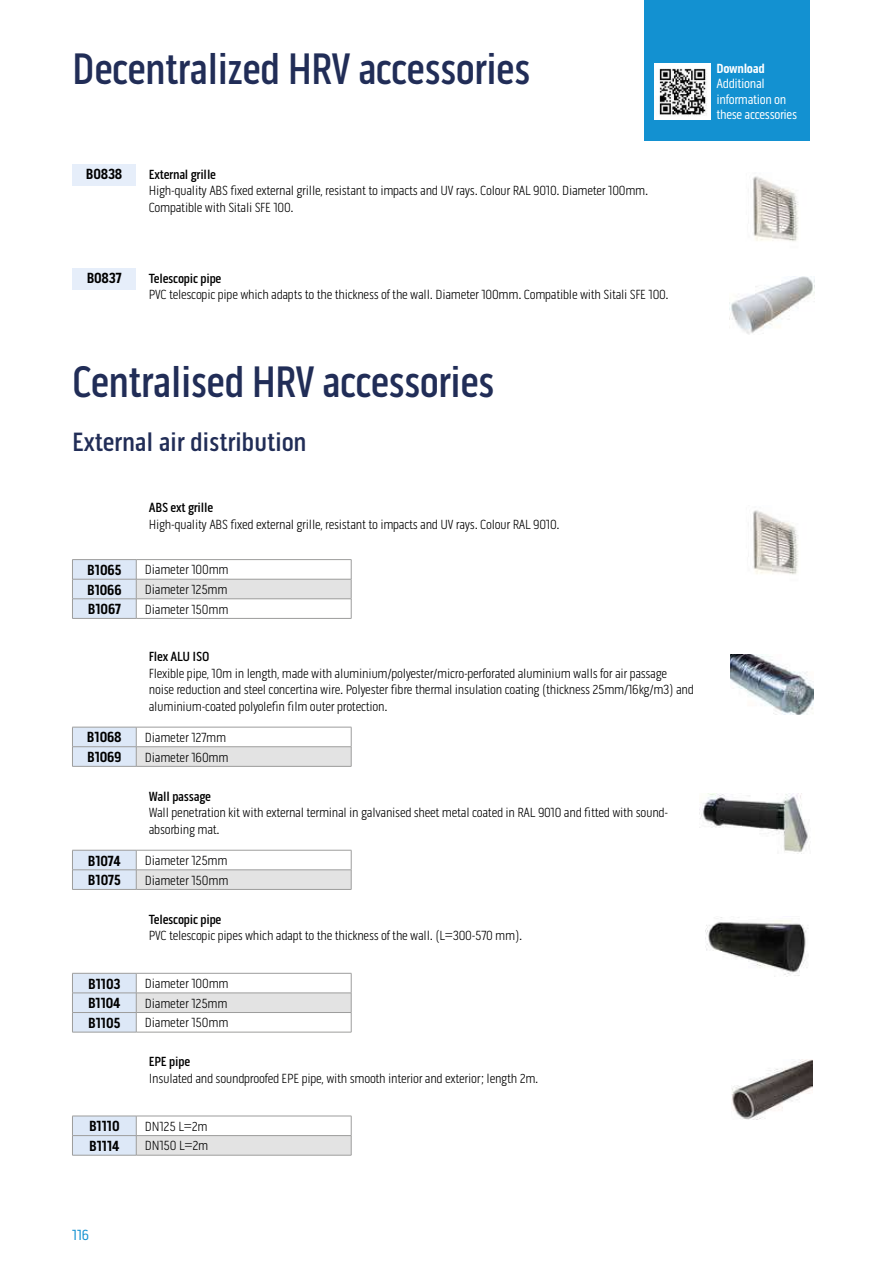
<style>
.page{position:relative;width:893px;height:1263px;background:#fff}
.page>*{position:absolute;margin:0;border:0;box-sizing:border-box;transform-origin:0 0}
.t1{font:500 45px "Pill Gothic 300 mg";letter-spacing:-.02em;color:#212d57;scale:.95 1}
.t2{font:500 27px "Pill Gothic 300 mg";letter-spacing:-.01em;color:#212d57}
.t3{font:700 15px "Pill Gothic 300 mg";letter-spacing:-.015em;color:#000}
.t4{font:15px "Pill Gothic 300 mg";color:#1391d1}
.t5{font:300 13.5px/16.5px "Pill Gothic 300 mg";letter-spacing:-.02em;color:#000}
.t6{font:500 13.5px "Pill Gothic 300 mg";letter-spacing:-.02em;color:#000}
.t7{font:13.5px/15.3px "Pill Gothic 300 mg";letter-spacing:-.025em;color:#fff}
.t8{font:700 13.5px "Pill Gothic 300 mg";letter-spacing:-.025em;color:#fff}
</style>
<div class="page">
<div style="left:644px;top:0;width:166px;height:140px;background:#1391d1"></div>
<img style="left:655px;top:64px;width:55px;height:55px">
<img style="left:753px;top:510px;width:46px;height:65px">
<div style="left:136px;top:579px;width:215px;height:20px;background:#e3e3e3"></div>
<svg style="left:351px;top:560px;width:1px;height:58px"></svg>
<hr style="left:72px;top:559px;width:64px;height:1px;background:#9d9d9c">
<hr style="left:136px;top:559px;width:215px;height:1px;background:#9d9d9c">
<hr style="left:136px;top:579px;width:215px;height:1px;background:#9d9d9c">
<hr style="left:136px;top:598px;width:215px;height:1px;background:#9d9d9c">
<svg style="left:72px;top:560px;width:65px;height:58px;background:#d8e2f0"></svg>
<hr style="left:72px;top:618px;width:64px;height:1px;background:#9d9d9c">
<hr style="left:136px;top:618px;width:215px;height:1px;background:#9d9d9c">
<img style="left:730px;top:654px;width:84px;height:60px">
<div style="left:136px;top:747px;width:215px;height:19px;background:#e3e3e3"></div>
<svg style="left:351px;top:727px;width:1px;height:39px"></svg>
<hr style="left:136px;top:727px;width:215px;height:1px;background:#9d9d9c">
<hr style="left:136px;top:746px;width:215px;height:1px;background:#9d9d9c">
<svg style="left:72px;top:727px;width:65px;height:39px;background:#d8e2f0"></svg>
<hr style="left:72px;top:766px;width:64px;height:1px;background:#9d9d9c">
<hr style="left:136px;top:766px;width:215px;height:1px;background:#9d9d9c">
<img style="left:699px;top:794px;width:109px;height:58px">
<div style="left:136px;top:870px;width:215px;height:19px;background:#e3e3e3"></div>
<svg style="left:351px;top:850px;width:1px;height:39px"></svg>
<hr style="left:136px;top:850px;width:215px;height:1px;background:#9d9d9c">
<hr style="left:136px;top:869px;width:215px;height:1px;background:#9d9d9c">
<svg style="left:72px;top:850px;width:65px;height:39px;background:#d8e2f0"></svg>
<hr style="left:72px;top:889px;width:64px;height:1px;background:#9d9d9c">
<hr style="left:136px;top:889px;width:215px;height:1px;background:#9d9d9c">
<img style="left:705px;top:917px;width:103px;height:59px">
<div style="left:136px;top:993px;width:215px;height:19px;background:#e3e3e3"></div>
<svg style="left:351px;top:973px;width:1px;height:59px"></svg>
<hr style="left:136px;top:973px;width:215px;height:1px;background:#9d9d9c">
<hr style="left:136px;top:993px;width:215px;height:1px;background:#9d9d9c">
<hr style="left:136px;top:1012px;width:215px;height:1px;background:#9d9d9c">
<svg style="left:72px;top:973px;width:65px;height:59px;background:#d7e1ef"></svg>
<hr style="left:72px;top:1032px;width:64px;height:1px;background:#9d9d9c">
<hr style="left:136px;top:1032px;width:215px;height:1px;background:#9d9d9c">
<img style="left:731px;top:1059px;width:82px;height:60px">
<div style="left:136px;top:1135px;width:215px;height:20px;background:#e3e3e3"></div>
<svg style="left:351px;top:1116px;width:1px;height:39px"></svg>
<hr style="left:136px;top:1116px;width:215px;height:1px;background:#9d9d9c">
<hr style="left:136px;top:1135px;width:215px;height:1px;background:#9d9d9c">
<svg style="left:72px;top:1116px;width:65px;height:39px;background:#d8e2f0"></svg>
<hr style="left:72px;top:1155px;width:64px;height:1px;background:#9d9d9c">
<hr style="left:136px;top:1155px;width:215px;height:1px;background:#9d9d9c">
<div style="left:72px;top:165px;width:64px;height:21px;background:#e6eefa"></div>
<img style="left:753px;top:176px;width:46px;height:65px">
<div style="left:72px;top:268px;width:64px;height:22px;background:#e6eefa"></div>
<img style="left:730px;top:277px;width:85px;height:57px">
<h1 class="t1" style="left:72px;top:43px;width:484px">Decentralized HRV accessories</h1>
<p class="t8" style="left:716px;top:61px;width:50px">Download</p>
<p class="t7" style="left:716px;top:76px;width:82px">Additional information on these accessories</p>
<p class="t3" style="left:86px;top:165px;width:38px">B0838</p>
<p class="t6" style="left:149px;top:166px;width:69px">External grille</p>
<p class="t5" style="left:149px;top:183px;width:501px">High-quality ABS fixed external grille, resistant to impacts and UV rays. Colour RAL 9010. Diameter 100mm.<br>Compatible with Sitali SFE 100.</p>
<p class="t3" style="left:87px;top:269px;width:36px">B0837</p>
<p class="t6" style="left:149px;top:270px;width:74px">Telescopic pipe</p>
<p class="t5" style="left:149px;top:286px;width:521px">PVC telescopic pipe which adapts to the thickness of the wall. Diameter 100mm. Compatible with Sitali SFE 100.</p>
<h1 class="t1" style="left:72px;top:355px;width:446px">Centralised HRV accessories</h1>
<h2 class="t2" style="left:72px;top:426px;width:236px">External air distribution</h2>
<p class="t6" style="left:149px;top:500px;width:66px">ABS ext grille</p>
<p class="t5" style="left:149px;top:516px;width:412px">High-quality ABS fixed external grille, resistant to impacts and UV rays. Colour RAL 9010.</p>
<p class="t3" style="left:87px;top:561px;width:36px">B1065</p>
<p class="t5" style="left:145px;top:562px;width:86px">Diameter 100mm</p>
<p class="t3" style="left:87px;top:581px;width:36px">B1066</p>
<p class="t5" style="left:145px;top:581px;width:84px">Diameter 125mm</p>
<p class="t3" style="left:88px;top:600px;width:35px">B1067</p>
<p class="t5" style="left:145px;top:601px;width:85px">Diameter 150mm</p>
<p class="t6" style="left:149px;top:649px;width:62px">Flex ALU ISO</p>
<p class="t5" style="left:149px;top:665px;width:547px">Flexible pipe, 10m in length, made with aluminium/polyester/micro-perforated aluminium walls for air passage noise reduction and steel concertina wire. Polyester fibre thermal insulation coating (thickness 25mm/16kg/m3) and aluminium-coated polyolefin film outer protection.</p>
<p class="t3" style="left:87px;top:728px;width:36px">B1068</p>
<p class="t5" style="left:145px;top:729px;width:83px">Diameter 127mm</p>
<p class="t3" style="left:87px;top:748px;width:36px">B1069</p>
<p class="t5" style="left:145px;top:749px;width:85px">Diameter 160mm</p>
<p class="t6" style="left:149px;top:788px;width:64px">Wall passage</p>
<p class="t5" style="left:149px;top:804px;width:521px">Wall penetration kit with external terminal in galvanised sheet metal coated in RAL 9010 and fitted with sound&shy;absorbing mat.</p>
<p class="t3" style="left:88px;top:851px;width:35px">B1074</p>
<p class="t5" style="left:145px;top:852px;width:84px">Diameter 125mm</p>
<p class="t3" style="left:88px;top:871px;width:34px">B1075</p>
<p class="t5" style="left:145px;top:872px;width:85px">Diameter 150mm</p>
<p class="t6" style="left:149px;top:911px;width:74px">Telescopic pipe</p>
<p class="t5" style="left:149px;top:927px;width:375px">PVC telescopic pipes which adapt to the thickness of the wall. (L=300-570 mm).</p>
<p class="t3" style="left:88px;top:975px;width:34px">B1103</p>
<p class="t5" style="left:145px;top:975px;width:86px">Diameter 100mm</p>
<p class="t3" style="left:88px;top:994px;width:34px">B1104</p>
<p class="t5" style="left:145px;top:995px;width:84px">Diameter 125mm</p>
<p class="t3" style="left:88px;top:1014px;width:34px">B1105</p>
<p class="t5" style="left:145px;top:1014px;width:85px">Diameter 150mm</p>
<p class="t6" style="left:149px;top:1054px;width:43px">EPE pipe</p>
<p class="t5" style="left:149px;top:1070px;width:391px">Insulated and soundproofed EPE pipe, with smooth interior and exterior; length 2m.</p>
<p class="t3" style="left:89px;top:1117px;width:32px">B1110</p>
<p class="t5" style="left:145px;top:1118px;width:64px">DN125 L=2m</p>
<p class="t3" style="left:89px;top:1137px;width:32px">B1114</p>
<p class="t5" style="left:145px;top:1138px;width:65px">DN150 L=2m</p>
<p class="t4" style="left:72px;top:1226px;width:18px">116</p>
</div>
